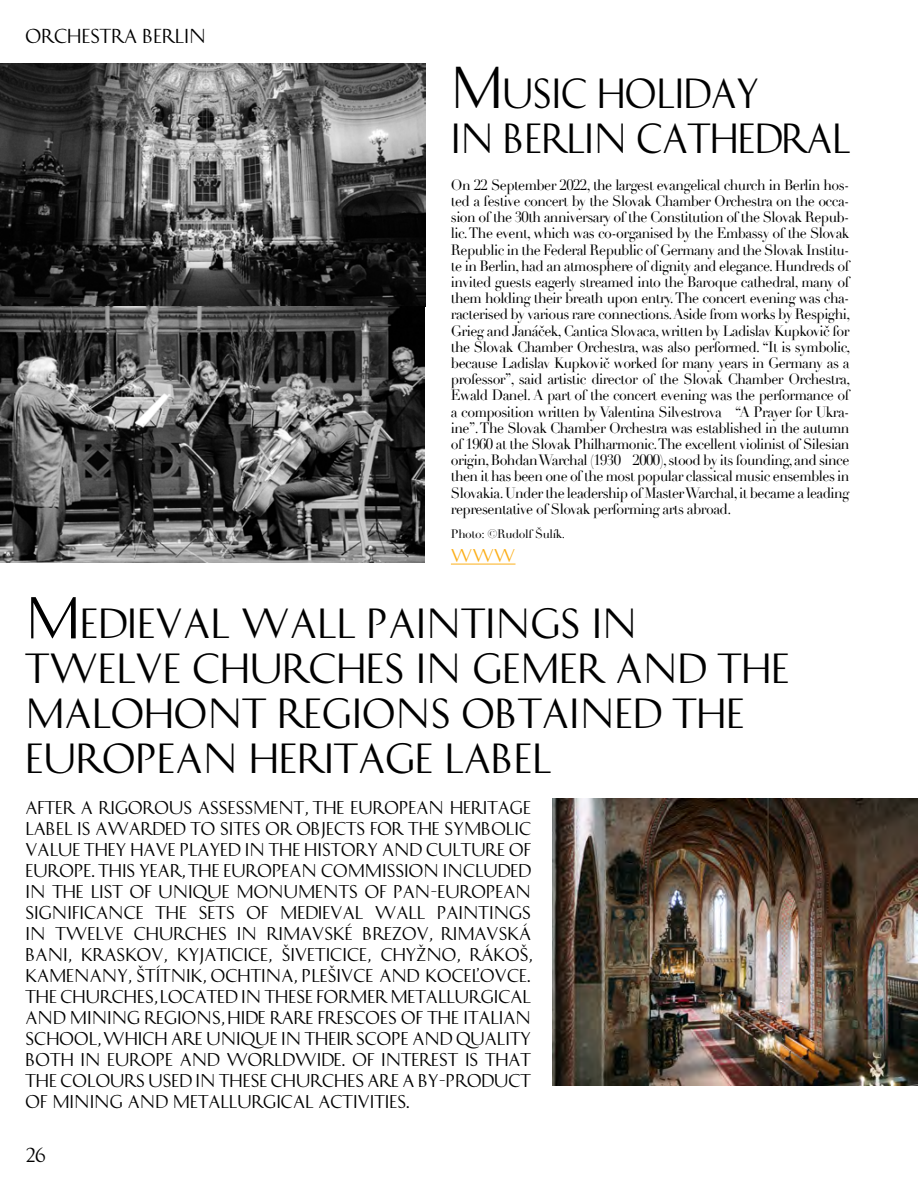
<style>
.page{position:relative;width:918px;height:1188px;background:#fff}
.page>*{position:absolute;margin:0;border:0;box-sizing:border-box;transform-origin:0 0}
.t1{font:37.5px/45px "History Two";color:#000}
.t2{font:37.5px/45px "History Two";color:#000;scale:.95 1}
.t3{font:18px "History Two";color:#000}
.t4{font:16.5px/21px "History Two";color:#000;text-align:justify}
.t5{font:16.5px "History Two";color:#fcaf1a}
.t6{font:14.7px/16.2px "Didot";letter-spacing:-.04em;color:#000;text-align:justify;scale:.96 1}
.t7{font:12px "Didot";letter-spacing:-.03em;color:#000}
.s1{font-size:52.5px}
</style>
<div class="page">
<img style="left:0;top:63px;width:425px;height:500px">
<img style="left:552px;top:798px;width:366px;height:287px">
<hr style="left:451px;top:564px;width:65px;height:1px;background:#fcaf1a">
<p class="t3" style="left:26px;top:25px;width:182px">ORCHESTRA BERLIN</p>
<h1 class="t2" style="left:451px;top:72px;width:422px"><span class="s1">M</span>USIC HOLIDAY<br>IN BERLIN CATHEDRAL</h1>
<p class="t6" style="left:451px;top:177px;width:418px">On 22 September 2022, the largest evangelical church in Berlin hos&shy;ted a festive concert by the Slovak Chamber Orchestra on the occa&shy;sion of the 30th anniversary of the Constitution of the Slovak Repub&shy;lic. The event, which was co-organised by the Embassy of the Slovak Republic in the Federal Republic of Germany and the Slovak Institu&shy;te in Berlin, had an atmosphere of dignity and elegance. Hundreds of invited guests eagerly streamed into the Baroque cathedral, many of them holding their breath upon entry. The concert evening was cha&shy;racterised by various rare connections. Aside from works by Respighi, Grieg and Janáček, Cantica Slovaca, written by Ladislav Kupkovič for the Slovak Chamber Orchestra, was also performed. “It is symbolic, because Ladislav Kupkovič worked for many years in Germany as a professor”, said artistic director of the Slovak Chamber Orchestra, Ewald Danel. A part of the concert evening was the performance of a composition written by Valentina Silvestrova – “A Prayer for Ukra&shy;ine”. The Slovak Chamber Orchestra was established in the autumn of 1960 at the Slovak Philharmonic. The excellent violinist of Silesian origin, Bohdan Warchal (1930 – 2000), stood by its founding, and since then it has been one of the most popular classical music ensembles in Slovakia. Under the leadership of Master Warchal, it became a leading representative of Slovak performing arts abroad.</p>
<p class="t7" style="left:451px;top:527px;width:116px">Photo: ©Rudolf Šulík.</p>
<p class="t5" style="left:451px;top:546px;width:66px">WWW</p>
<h1 class="t1" style="left:26px;top:602px;width:766px"><span class="s1">M</span>EDIEVAL WALL PAINTINGS IN<br>TWELVE CHURCHES IN GEMER AND THE<br>MALOHONT REGIONS OBTAINED THE<br>EUROPEAN HERITAGE LABEL</h1>
<p class="t4" style="left:26px;top:797px;width:509px">AFTER A RIGOROUS ASSESSMENT, THE EUROPEAN HERITAGE LABEL IS AWARDED TO SITES OR OBJECTS FOR THE SYMBOLIC VALUE THEY HAVE PLAYED IN THE HISTORY AND CULTURE OF EUROPE. THIS YEAR, THE EUROPEAN COMMISSION INCLUDED IN THE LIST OF UNIQUE MONUMENTS OF PAN-EUROPEAN SIGNIFICANCE THE SETS OF MEDIEVAL WALL PAINTINGS IN TWELVE CHURCHES IN RIMAVSKÉ BREZOV, RIMAVSKÁ BANI, KRASKOV, KYJATICICE, ŠIVETICICE, CHYŽNO, RÁKOŠ, KAMENANY, ŠTÍTNIK, OCHTINA, PLEŠIVCE AND KOCEĽOVCE.<br>THE CHURCHES, LOCATED IN THESE FORMER METALLURGICAL AND MINING REGIONS, HIDE RARE FRESCOES OF THE ITALIAN SCHOOL, WHICH ARE UNIQUE IN THEIR SCOPE AND QUALITY BOTH IN EUROPE AND WORLDWIDE. OF INTEREST IS THAT THE COLOURS USED IN THESE CHURCHES ARE A BY-PRODUCT OF MINING AND METALLURGICAL ACTIVITIES.</p>
<p class="t3" style="left:26px;top:1144px;width:21px">26</p>
</div>
